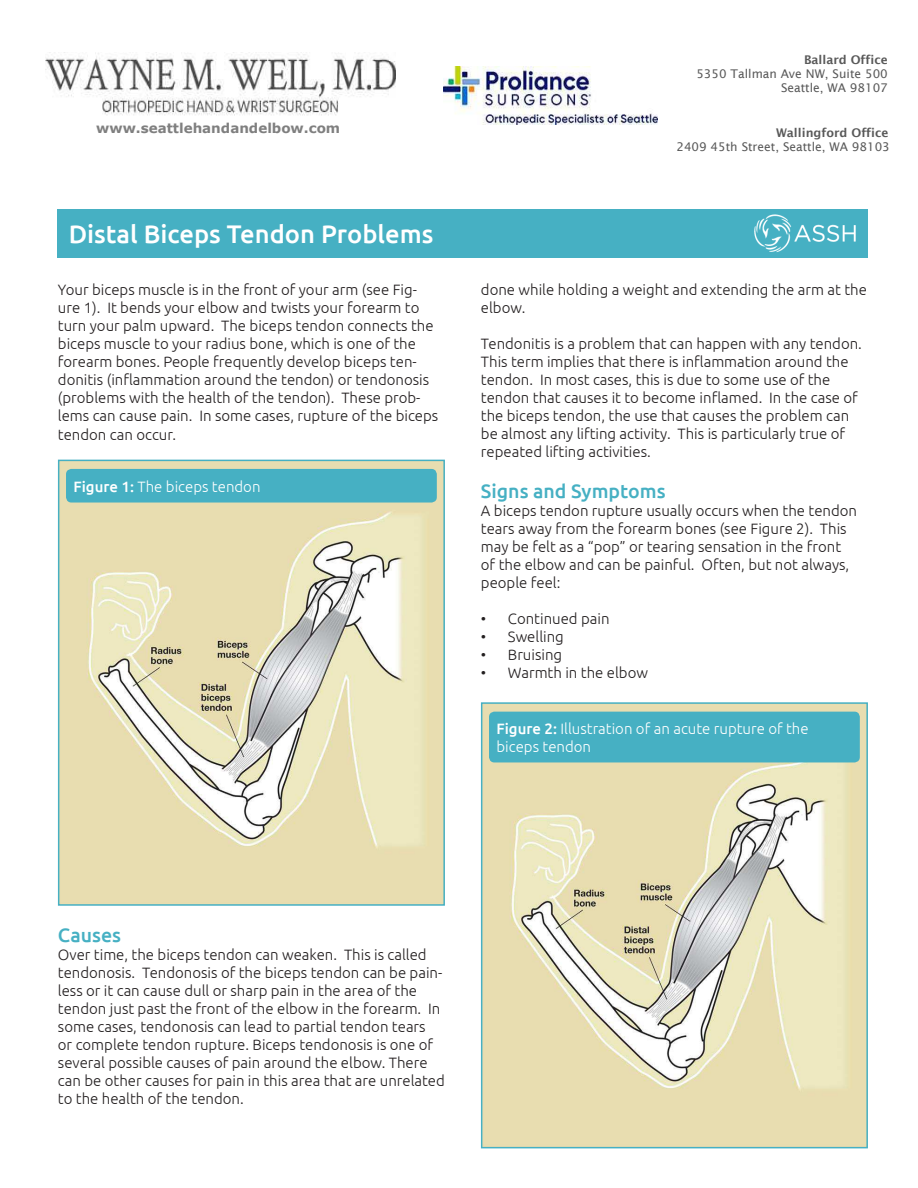
<style>
.page{position:relative;width:918px;height:1188px;background:#fff}
.page>*{position:absolute;margin:0;border:0;box-sizing:border-box;transform-origin:0 0}
.t1{font:500 25.5px "Ubuntu";color:#fff}
.t2{font:500 19.5px "Ubuntu";color:#46b0c3}
.t3{font:300 15px/18px "Ubuntu";color:#231f20}
.t4{font:300 15px/18px "Ubuntu";color:#fff}
.t5{font:700 13.5px "Verdana";color:#7f7f7f}
.t6{font:12px/14.1px "Lucida Sans";color:#595959;text-align:right}
.t7{font:600 12px "Lucida Sans";color:#595959}
.s1{font-weight:500}
</style>
<div class="page">
<div style="left:58px;top:209px;width:810px;height:49px;background:#46b0c3"></div>
<img style="left:754px;top:214px;width:102px;height:39px">
<img style="left:61px;top:463px;width:381px;height:440px">
<div style="left:58px;top:460px;width:387px;height:446px;border:2px solid #46b0c3"></div>
<div style="left:66px;top:469px;width:371px;height:34px;background:#46b0c3;border-radius:5px"></div>
<img style="left:484px;top:705px;width:381px;height:440px">
<div style="left:481px;top:702px;width:387px;height:446px;border:2px solid #46b0c3"></div>
<div style="left:489px;top:712px;width:371px;height:50px;background:#46b0c3;border-radius:5px"></div>
<img style="left:46px;top:52px;width:350px;height:64px">
<img style="left:443px;top:66px;width:215px;height:59px">
<p class="t5" style="left:96px;top:121px;width:245px">www.seattlehandandelbow.com</p>
<h1 class="t1" style="left:69px;top:224px;width:366px">Distal Biceps Tendon Problems</h1>
<p class="t3" style="left:58px;top:281px;width:382px">Your biceps muscle is in the front of your arm (see Fig&shy;ure 1). It bends your elbow and twists your forearm to turn your palm upward. The biceps tendon connects the biceps muscle to your radius bone, which is one of the forearm bones. People frequently develop biceps ten&shy;donitis (inflammation around the tendon) or tendonosis (problems with the health of the tendon). These prob&shy;lems can cause pain. In some cases, rupture of the biceps</p>
<p class="t3" style="left:58px;top:427px;width:120px">tendon can occur.</p>
<p class="t4" style="left:74px;top:478px;width:189px"><span class="s1">Figure 1:</span> The biceps tendon</p>
<p class="t7" style="left:804px;top:55px;width:85px">Ballard Office</p>
<p class="t6" style="left:696px;top:67px;width:193px">5350 Tallman Ave NW, Suite 500<br>Seattle, WA 98107</p>
<p class="t7" style="left:776px;top:127px;width:114px">Wallingford Office</p>
<p class="t6" style="left:676px;top:140px;width:215px">2409 45th Street, Seattle, WA 98103</p>
<p class="t3" style="left:481px;top:281px;width:388px">done while holding a weight and extending the arm at the elbow.</p>
<p class="t3" style="left:481px;top:335px;width:383px">Tendonitis is a problem that can happen with any tendon.<br>This term implies that there is inflammation around the tendon. In most cases, this is due to some use of the tendon that causes it to become inflamed. In the case of the biceps tendon, the use that causes the problem can be almost any lifting activity. This is particularly true of repeated lifting activities.</p>
<h2 class="t2" style="left:481px;top:483px;width:186px">Signs and Symptoms</h2>
<p class="t3" style="left:481px;top:503px;width:378px">A biceps tendon rupture usually occurs when the tendon tears away from the forearm bones (see Figure 2). This may be felt as a “pop” or tearing sensation in the front of the elbow and can be painful. Often, but not always, people feel:</p>
<p class="t3" style="left:481px;top:611px;width:130px">• Continued pain</p>
<p class="t3" style="left:481px;top:629px;width:84px">• Swelling</p>
<p class="t3" style="left:481px;top:647px;width:83px">• Bruising</p>
<p class="t3" style="left:481px;top:665px;width:169px">• Warmth in the elbow</p>
<p class="t4" style="left:497px;top:720px;width:314px"><span class="s1">Figure 2:</span> Illustration of an acute rupture of the biceps tendon</p>
<h2 class="t2" style="left:58px;top:927px;width:65px">Causes</h2>
<p class="t3" style="left:58px;top:946px;width:389px">Over time, the biceps tendon can weaken. This is called tendonosis. Tendonosis of the biceps tendon can be pain&shy;less or it can cause dull or sharp pain in the area of the tendon just past the front of the elbow in the forearm. In some cases, tendonosis can lead to partial tendon tears<br>or complete tendon rupture. Biceps tendonosis is one of several possible causes of pain around the elbow. There can be other causes for pain in this area that are unrelated to the health of the tendon.</p>
</div>
